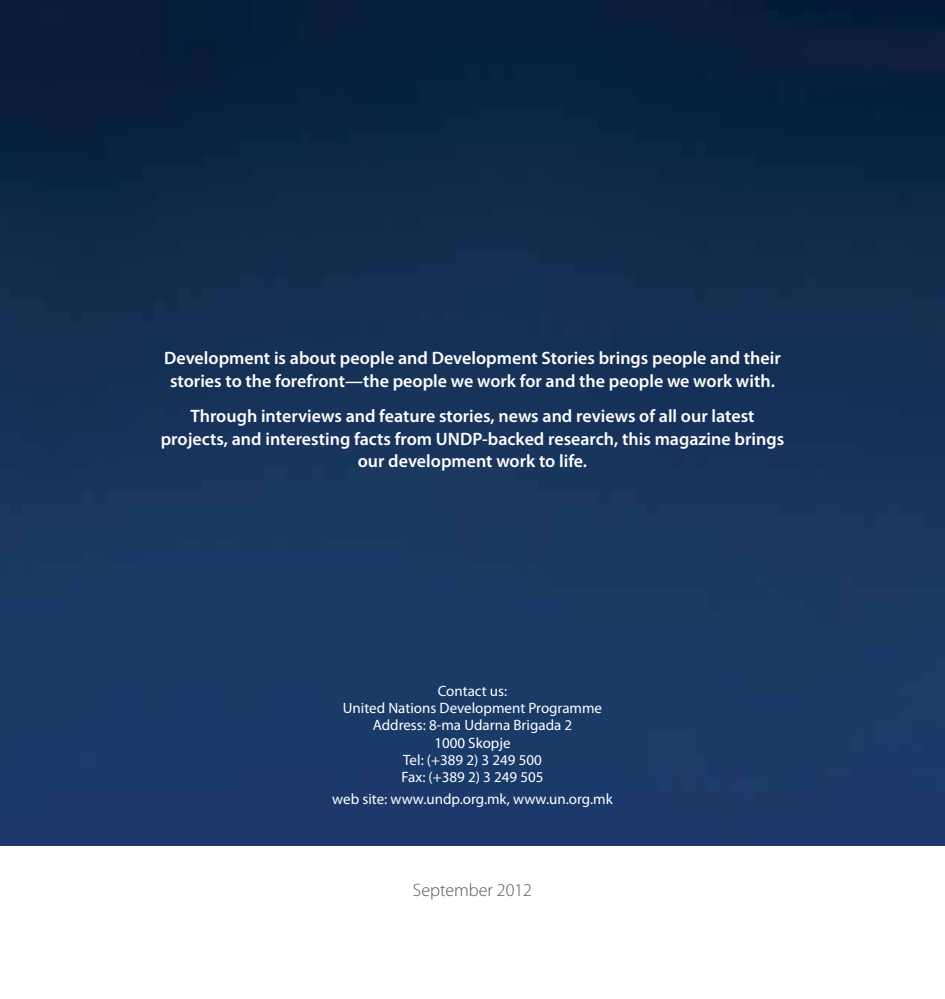
<style>
.page{position:relative;width:945px;height:999px;background:#fff}
.page>*{position:absolute;margin:0;border:0;box-sizing:border-box;transform-origin:0 0}
.t1{font:600 18px/22.5px "Myriad Pro";color:#fff;text-align:center}
.t2{font:300 18px "Myriad Pro";color:#545555}
.t3{font:15px/17.2px "Myriad Pro";color:#fff;text-align:center}
</style>
<div class="page">
<img style="left:0;top:0;width:945px;height:846px">
<p class="t1" style="left:164px;top:347px;width:618px">Development is about people and Development Stories brings people and their stories to the forefront—the people we work for and the people we work with.</p>
<p class="t1" style="left:161px;top:405px;width:625px">Through interviews and feature stories, news and reviews of all our latest projects, and interesting facts from UNDP-backed research, this magazine brings our development work to life.</p>
<p class="t3" style="left:343px;top:682px;width:261px">Contact us:<br>United Nations Development Programme<br>Address: 8-ma Udarna Brigada 2<br>1000 Skopje<br>Tel: (+389 2) 3 249 500<br>Fax: (+389 2) 3 249 505</p>
<p class="t3" style="left:332px;top:790px;width:282px">web site: www.undp.org.mk, www.un.org.mk</p>
<p class="t2" style="left:413px;top:880px;width:121px">September 2012</p>
</div>
